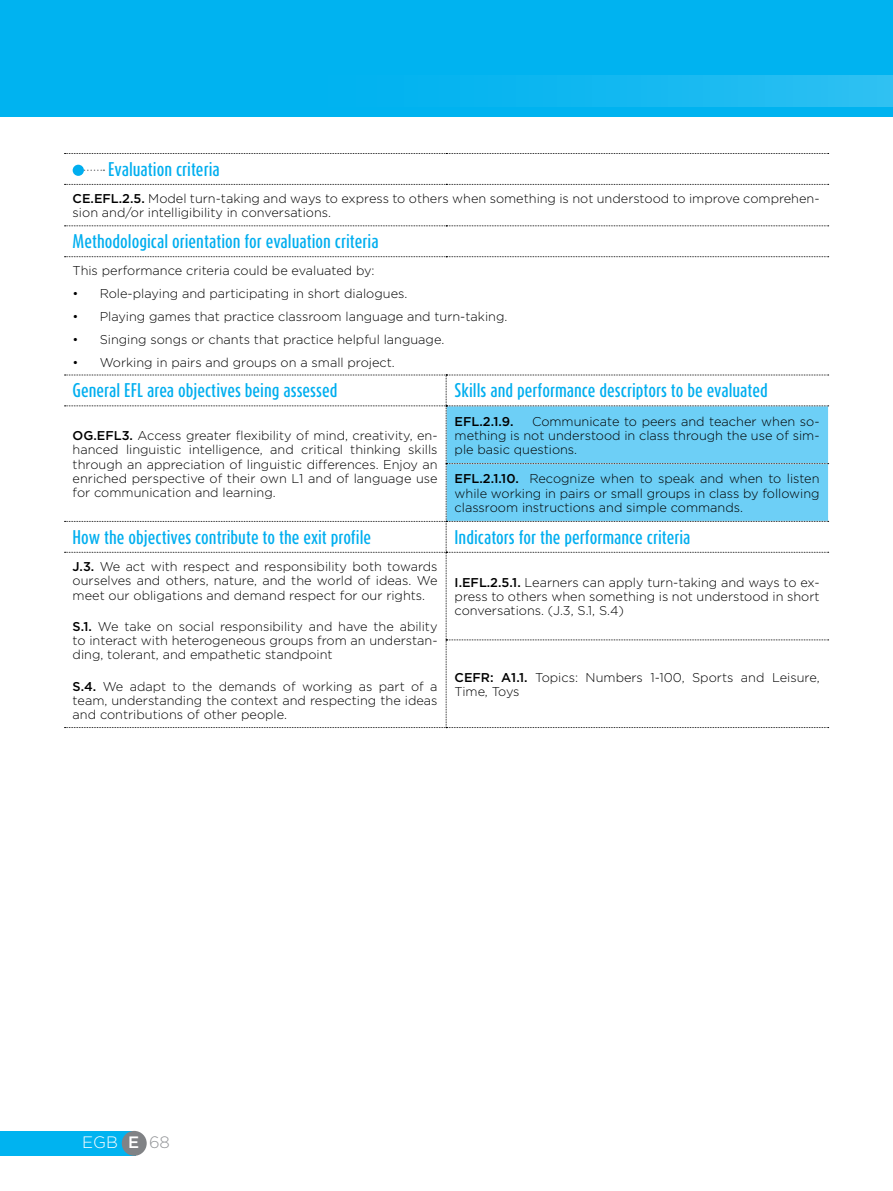
<style>
.page{position:relative;width:893px;height:1191px;background:#fff}
.page>*{position:absolute;margin:0;border:0;box-sizing:border-box;transform-origin:0 0}
.t1{font:500 16.5px "Dax Compact";color:#00aeef}
.t2{font:300 16.5px "Gotham";color:#fff}
.t3{font:300 12.75px/14.2px "Gotham";color:#000;text-align:justify}
.t4{font:500 12.75px "Gotham";color:#000}
.s1{font-weight:500}
.s2{color:#939598}
</style>
<div class="page">
<div style="left:0;top:0;width:893px;height:117px;background:#00b3f0"></div>
<div style="left:43px;top:75px;width:850px;height:32px;background:linear-gradient(to right,#00b0ef,#26bef2)"></div>
<div style="left:0;top:1130px;width:135px;height:25px;background:#00b3f0"></div>
<div style="left:122px;top:1130px;width:25px;height:25px;background:#808285;border-radius:50%"></div>
<svg style="left:65px;top:153px;width:764px;height:1px"></svg>
<svg style="left:65px;top:184px;width:764px;height:1px"></svg>
<svg style="left:65px;top:225px;width:764px;height:1px"></svg>
<svg style="left:65px;top:256px;width:764px;height:1px"></svg>
<svg style="left:65px;top:374px;width:764px;height:354px"></svg>
<svg style="left:84px;top:169px;width:20px;height:2px"></svg>
<div style="left:73px;top:165px;width:11px;height:11px;background:#00aeef;border-radius:50%"></div>
<p class="t1" style="left:108px;top:158px;width:113px">Evaluation criteria</p>
<p class="t3" style="left:73px;top:191px;width:748px"><span class="s1">CE.EFL.2.5.</span> Model turn-taking and ways to express to others when something is not understood to improve comprehen&shy;sion and/or intelligibility in conversations.</p>
<p class="t1" style="left:73px;top:231px;width:308px">Methodological orientation for evaluation criteria</p>
<p class="t3" style="left:73px;top:263px;width:304px">This performance criteria could be evaluated by:</p>
<p class="t3" style="left:73px;top:286px;width:336px">• Role-playing and participating in short dialogues.</p>
<p class="t3" style="left:73px;top:309px;width:436px">• Playing games that practice classroom language and turn-taking.</p>
<p class="t3" style="left:73px;top:332px;width:373px">• Singing songs or chants that practice helpful language.</p>
<p class="t3" style="left:73px;top:354px;width:324px">• Working in pairs and groups on a small project.</p>
<p class="t1" style="left:73px;top:380px;width:266px">General EFL area objectives being assessed</p>
<p class="t1" style="left:455px;top:380px;width:315px">Skills and performance descriptors to be evaluated</p>
<p class="t3" style="left:73px;top:428px;width:366px"><span class="s1">OG.EFL3.</span> Access greater flexibility of mind, creativity, en&shy;hanced linguistic intelligence, and critical thinking skills through an appreciation of linguistic differences. Enjoy an enriched perspective of their own L1 and of language use for communication and learning.</p>
<p class="t3" style="left:455px;top:413px;width:366px;text-indent:77px">Communicate to peers and teacher when so&shy;mething is not understood in class through the use of sim&shy;ple basic questions.</p>
<p class="t3" style="left:455px;top:471px;width:366px"><span class="s1">EFL.2.1.10.</span> Recognize when to speak and when to listen while working in pairs or small groups in class by following classroom instructions and simple commands.</p>
<p class="t4" style="left:455px;top:413px;width:60px">EFL.2.1.9.</p>
<p class="t1" style="left:73px;top:526px;width:300px">How the objectives contribute to the exit profile</p>
<p class="t1" style="left:455px;top:526px;width:238px">Indicators for the performance criteria</p>
<p class="t3" style="left:73px;top:559px;width:366px"><span class="s1">J.3.</span> We act with respect and responsibility both towards ourselves and others, nature, and the world of ideas. We meet our obligations and demand respect for our rights.</p>
<p class="t3" style="left:73px;top:619px;width:366px"><span class="s1">S.1.</span> We take on social responsibility and have the ability to interact with heterogeneous groups from an understan&shy;ding, tolerant, and empathetic standpoint</p>
<p class="t3" style="left:73px;top:678px;width:366px"><span class="s1">S.4.</span> We adapt to the demands of working as part of a team, understanding the context and respecting the ideas and contributions of other people.</p>
<p class="t3" style="left:455px;top:575px;width:366px"><span class="s1">I.EFL.2.5.1.</span> Learners can apply turn-taking and ways to ex&shy;press to others when something is not understood in short conversations. (J.3, S.1, S.4)</p>
<p class="t3" style="left:455px;top:670px;width:366px"><span class="s1">CEFR: A1.1.</span> Topics: Numbers 1-100, Sports and Leisure,<br>Time, Toys</p>
<p class="t2" style="left:82px;top:1132px;width:89px">EGB <span class="s1">E</span> <span class="s2">68</span></p>
</div>
